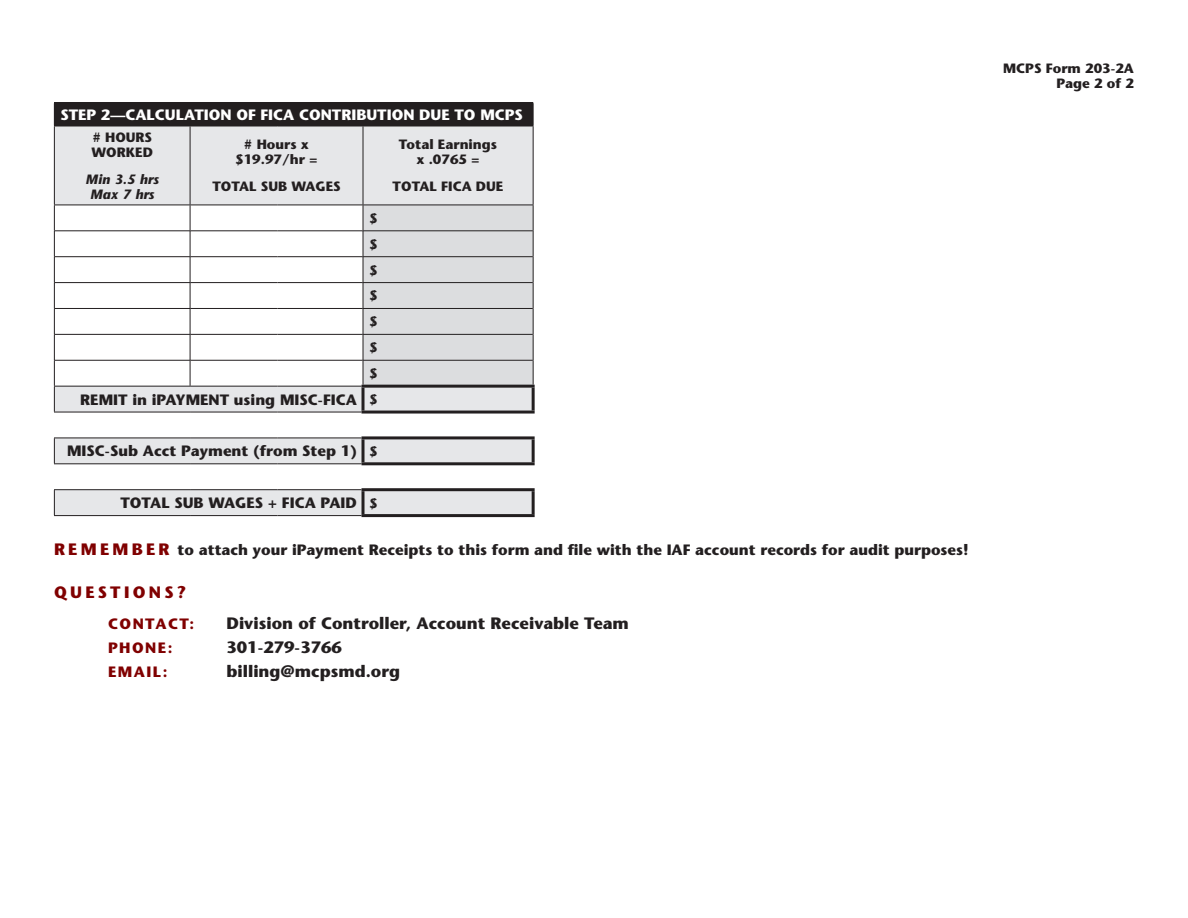
<style>
.page{position:relative;width:1188px;height:918px;background:#fff}
.page>*{position:absolute;margin:0;border:0;box-sizing:border-box;transform-origin:0 0}
.t1{font:700 16.5px "Stone Sans Std";color:#231f20}
.t2{font:700 16.5px "Stone Sans Std";letter-spacing:.2em;color:#800000}
.t3{font:700 15px "Stone Sans Std";color:#231f20}
.t4{font:700 15px "Stone Sans Std";color:#fff}
.t5{font:700 15px "Stone Sans Std";letter-spacing:.1em;color:#800000}
.t6{font:700 13.5px/26px "Stone Sans Std";color:#231f20;text-align:center}
.t7{font:italic 700 13.5px/15px "Stone Sans Std";color:#231f20;text-align:center}
.s1{font-size:13.5px}
.s2{font-size:16.5px;color:#800000}
</style>
<div class="page">
<div style="left:54px;top:103px;width:479px;height:23px;background:#231f20"></div>
<svg style="left:54px;top:127px;width:479px;height:388px;fill:#e6e7e9"></svg>
<hr style="left:54px;top:386px;width:136px;height:1px;background:#231f20">
<hr style="left:190px;top:386px;width:87px;height:1px;background:#231f20">
<hr style="left:277px;top:386px;width:85px;height:1px;background:#231f20">
<svg style="left:54px;top:439px;width:1px;height:24px"></svg>
<svg style="left:54px;top:490px;width:1px;height:25px"></svg>
<hr style="left:54px;top:231px;width:136px;height:1px;background:#231f20">
<hr style="left:54px;top:256px;width:136px;height:1px;background:#231f20">
<hr style="left:54px;top:282px;width:136px;height:1px;background:#231f20">
<hr style="left:54px;top:308px;width:136px;height:1px;background:#231f20">
<hr style="left:54px;top:334px;width:136px;height:1px;background:#231f20">
<hr style="left:54px;top:360px;width:136px;height:1px;background:#231f20">
<svg style="left:54px;top:206px;width:1px;height:206px"></svg>
<svg style="left:190px;top:206px;width:1px;height:180px"></svg>
<hr style="left:54px;top:438px;width:136px;height:1px;background:#231f20">
<hr style="left:190px;top:438px;width:87px;height:1px;background:#231f20">
<hr style="left:277px;top:438px;width:85px;height:1px;background:#231f20">
<hr style="left:54px;top:489px;width:136px;height:1px;background:#231f20">
<hr style="left:190px;top:489px;width:87px;height:1px;background:#231f20">
<hr style="left:277px;top:489px;width:85px;height:1px;background:#231f20">
<svg style="left:363px;top:206px;width:171px;height:179px;background:#d3d4d6"></svg>
<hr style="left:54px;top:126px;width:136px;height:1px;background:#231f20">
<hr style="left:54px;top:126px;width:1px;height:79px;background:#231f20">
<hr style="left:54px;top:205px;width:136px;height:1px;background:#231f20">
<hr style="left:54px;top:412px;width:136px;height:1px;background:#231f20">
<hr style="left:190px;top:412px;width:87px;height:1px;background:#231f20">
<hr style="left:277px;top:412px;width:85px;height:1px;background:#231f20">
<hr style="left:54px;top:463px;width:136px;height:1px;background:#231f20">
<hr style="left:190px;top:463px;width:87px;height:1px;background:#231f20">
<hr style="left:277px;top:463px;width:85px;height:1px;background:#231f20">
<hr style="left:54px;top:515px;width:136px;height:1px;background:#231f20">
<hr style="left:190px;top:515px;width:87px;height:1px;background:#231f20">
<hr style="left:277px;top:515px;width:85px;height:1px;background:#231f20">
<hr style="left:190px;top:126px;width:87px;height:1px;background:#231f20">
<hr style="left:190px;top:126px;width:1px;height:79px;background:#231f20">
<hr style="left:277px;top:126px;width:86px;height:1px;background:#231f20">
<svg style="left:533px;top:103px;width:1px;height:23px"></svg>
<hr style="left:363px;top:126px;width:171px;height:1px;background:#231f20">
<hr style="left:363px;top:126px;width:1px;height:79px;background:#231f20">
<hr style="left:533px;top:126px;width:1px;height:79px;background:#231f20">
<hr style="left:190px;top:205px;width:87px;height:1px;background:#231f20">
<hr style="left:277px;top:205px;width:86px;height:1px;background:#231f20">
<hr style="left:190px;top:230px;width:87px;height:1px;background:#231f20">
<hr style="left:277px;top:230px;width:86px;height:1px;background:#231f20">
<hr style="left:190px;top:256px;width:87px;height:1px;background:#231f20">
<hr style="left:277px;top:256px;width:86px;height:1px;background:#231f20">
<hr style="left:190px;top:282px;width:87px;height:1px;background:#231f20">
<hr style="left:277px;top:282px;width:86px;height:1px;background:#231f20">
<hr style="left:190px;top:308px;width:87px;height:1px;background:#231f20">
<hr style="left:277px;top:308px;width:86px;height:1px;background:#231f20">
<hr style="left:190px;top:334px;width:87px;height:1px;background:#231f20">
<hr style="left:277px;top:334px;width:86px;height:1px;background:#231f20">
<hr style="left:190px;top:360px;width:87px;height:1px;background:#231f20">
<hr style="left:277px;top:360px;width:86px;height:1px;background:#231f20">
<hr style="left:363px;top:205px;width:171px;height:1px;background:#231f20">
<hr style="left:362px;top:385px;width:173px;height:3px;background:#231f20">
<hr style="left:362px;top:388px;width:3px;height:23px;background:#231f20">
<hr style="left:532px;top:388px;width:3px;height:23px;background:#231f20">
<hr style="left:362px;top:411px;width:173px;height:3px;background:#231f20">
<hr style="left:362px;top:436px;width:173px;height:3px;background:#231f20">
<hr style="left:362px;top:439px;width:3px;height:23px;background:#231f20">
<hr style="left:532px;top:439px;width:3px;height:23px;background:#231f20">
<hr style="left:362px;top:462px;width:173px;height:3px;background:#231f20">
<hr style="left:362px;top:488px;width:173px;height:3px;background:#231f20">
<hr style="left:362px;top:491px;width:3px;height:23px;background:#231f20">
<hr style="left:532px;top:491px;width:3px;height:23px;background:#231f20">
<hr style="left:362px;top:514px;width:173px;height:3px;background:#231f20">
<p class="t4" style="left:60px;top:106px;width:464px">STEP 2—CALCULATION OF FICA CONTRIBUTION DUE TO MCPS</p>
<p class="t6" style="left:91px;top:130px;width:63px;line-height:15px;text-align:left"># HOURS<br>WORKED</p>
<p class="t7" style="left:86px;top:172px;width:75px">Min 3.5 hrs<br>Max 7 hrs</p>
<p class="t6" style="left:399px;top:137px;width:100px;line-height:15px">Total Earnings x .0765 =</p>
<p class="t6" style="left:393px;top:174px;width:112px">TOTAL FICA DUE</p>
<p class="t6" style="left:235px;top:137px;width:84px;line-height:15px"># Hours x $19.97/hr =</p>
<p class="t6" style="left:212px;top:174px;width:130px">TOTAL SUB WAGES</p>
<p class="t6" style="left:369px;top:205px;width:10px;text-align:justify">$ $ $ $ $ $ $</p>
<p class="t3" style="left:80px;top:390px;width:299px">REMIT in iPAYMENT using MISC-FICA <span class="s1">$</span></p>
<p class="t3" style="left:67px;top:442px;width:312px">MISC-Sub Acct Payment (from Step 1) <span class="s1">$</span></p>
<p class="t3" style="left:120px;top:494px;width:259px">TOTAL SUB WAGES + FICA PAID <span class="s1">$</span></p>
<p class="t3" style="left:54px;top:540px;width:916px"><span class="s2">R E M E M B E R</span> to attach your iPayment Receipts to this form and file with the IAF account records for audit purposes!</p>
<p class="t2" style="left:54px;top:582px;width:134px">QUESTIONS?</p>
<p class="t5" style="left:108px;top:615px;width:88px">CONTACT:</p>
<p class="t1" style="left:226px;top:613px;width:404px">Division of Controller, Account Receivable Team</p>
<p class="t5" style="left:108px;top:639px;width:66px">PHONE:</p>
<p class="t1" style="left:227px;top:637px;width:117px">301-279-3766</p>
<p class="t5" style="left:108px;top:663px;width:61px">EMAIL:</p>
<p class="t1" style="left:227px;top:661px;width:175px">billing@mcpsmd.org</p>
<p class="t6" style="left:1003px;top:61px;width:132px;line-height:15px;text-align:right">MCPS Form 203-2A<br>Page 2 of 2</p>
</div>
